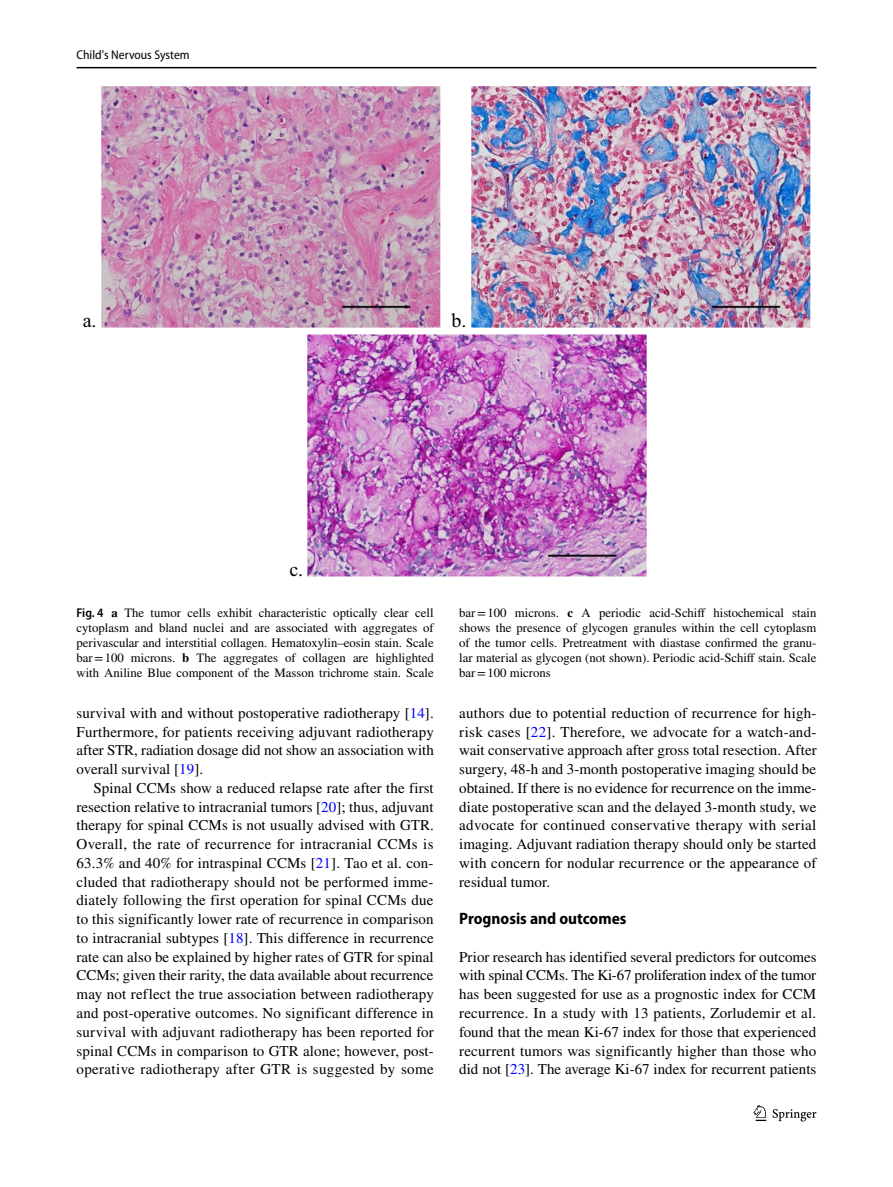
<style>
.page{position:relative;width:893px;height:1187px;background:#fff}
.page>*{position:absolute;margin:0;border:0;box-sizing:border-box;transform-origin:0 0}
.t1{font:19.95px "Times New Roman";color:#000}
.t2{font:700 semi-condensed 16.5px "Myriad Pro";color:#000}
.t3{font:15px/18.8px "STIX";letter-spacing:.005em;color:#000;text-align:justify}
.t4{font:12.75px/15px "STIX";color:#000;text-align:justify}
.t5{font:semi-condensed 12.75px "Myriad Pro";color:#000}
.s1{font-family:"Myriad Pro";font-weight:600;font-stretch:semi-condensed}
.s2{font-weight:700}
.s3{color:#00f}
</style>
<div class="page">
<hr style="left:77px;top:67px;width:739px;height:1px;background:#000">
<svg style="left:753px;top:1105px;width:13px;height:15px"></svg>
<svg style="left:773px;top:1109px;width:43px;height:12px"></svg>
<img style="left:101px;top:87px;width:339px;height:240px">
<img style="left:471px;top:87px;width:339px;height:240px">
<img style="left:308px;top:335px;width:339px;height:241px">
<p class="t5" style="left:77px;top:48px;width:115px">Child's Nervous System</p>
<h1 class="t1" style="left:83px;top:307px;width:15px">a.</h1>
<h1 class="t1" style="left:451px;top:307px;width:17px">b.</h1>
<h1 class="t1" style="left:289px;top:555px;width:15px">c.</h1>
<p class="t4" style="left:77px;top:606px;width:359px"><span class="s1">Fig. 4</span> <span class="s2">a</span> The tumor cells exhibit characteristic optically clear cell cytoplasm and bland nuclei and are associated with aggregates of perivascular and interstitial collagen. Hematoxylin–eosin stain. Scale bar=100 microns. <span class="s2">b</span> The aggregates of collagen are highlighted with Aniline Blue component of the Masson trichrome stain. Scale</p>
<p class="t4" style="left:459px;top:606px;width:359px">bar=100 microns. <span class="s2">c</span> A periodic acid-Schiff histochemical stain shows the presence of glycogen granules within the cell cytoplasm of the tumor cells. Pretreatment with diastase confirmed the granu&shy;lar material as glycogen (not shown). Periodic acid-Schiff stain. Scale bar=100 microns</p>
<p class="t3" style="left:77px;top:704px;width:359px">survival with and without postoperative radiotherapy [<span class="s3">14</span>].<br>Furthermore, for patients receiving adjuvant radiotherapy after STR, radiation dosage did not show an association with overall survival [<span class="s3">19</span>].</p>
<p class="t3" style="left:77px;top:779px;width:359px;text-indent:17px">Spinal CCMs show a reduced relapse rate after the first resection relative to intracranial tumors [<span class="s3">20</span>]; thus, adjuvant therapy for spinal CCMs is not usually advised with GTR.<br>Overall, the rate of recurrence for intracranial CCMs is 63.3% and 40% for intraspinal CCMs [<span class="s3">21</span>]. Tao et al. con&shy;cluded that radiotherapy should not be performed imme&shy;diately following the first operation for spinal CCMs due to this significantly lower rate of recurrence in comparison to intracranial subtypes [<span class="s3">18</span>]. This difference in recurrence rate can also be explained by higher rates of GTR for spinal CCMs; given their rarity, the data available about recurrence may not reflect the true association between radiotherapy and post-operative outcomes. No significant difference in survival with adjuvant radiotherapy has been reported for spinal CCMs in comparison to GTR alone; however, post&shy;operative radiotherapy after GTR is suggested by some</p>
<p class="t3" style="left:459px;top:704px;width:359px">authors due to potential reduction of recurrence for high&shy;risk cases [<span class="s3">22</span>]. Therefore, we advocate for a watch-and&shy;wait conservative approach after gross total resection. After surgery, 48-h and 3-month postoperative imaging should be obtained. If there is no evidence for recurrence on the imme&shy;diate postoperative scan and the delayed 3-month study, we advocate for continued conservative therapy with serial imaging. Adjuvant radiation therapy should only be started with concern for nodular recurrence or the appearance of residual tumor.</p>
<p class="t2" style="left:459px;top:909px;width:169px">Prognosis and outcomes</p>
<p class="t3" style="left:459px;top:948px;width:359px">Prior research has identified several predictors for outcomes with spinal CCMs. The Ki-67 proliferation index of the tumor has been suggested for use as a prognostic index for CCM recurrence. In a study with 13 patients, Zorludemir et al. found that the mean Ki-67 index for those that experienced recurrent tumors was significantly higher than those who did not [<span class="s3">23</span>]. The average Ki-67 index for recurrent patients</p>
</div>
